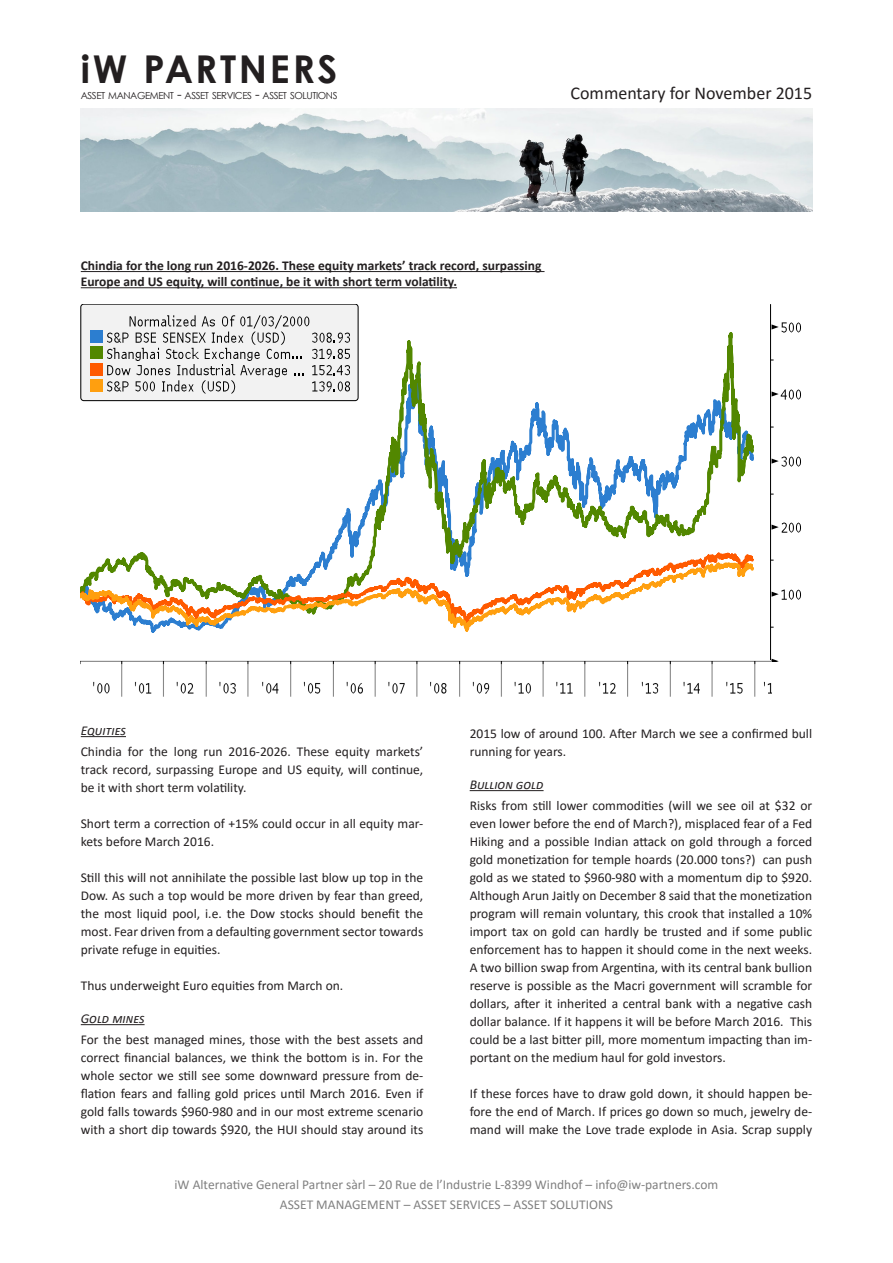
<style>
.page{position:relative;width:893px;height:1263px;background:#fff}
.page>*{position:absolute;margin:0;border:0;box-sizing:border-box;transform-origin:0 0}
.t1{font:700 38.4px "Century Gothic";letter-spacing:.065em;color:#231f20}
.t2{font:18px "Calibri";color:#231f20}
.t3{font:13.5px/18px "Calibri";color:#231f20;text-align:justify}
.Chart_title{font:700 13.5px/16.2px "Calibri";color:#231f20}
.t4{font:13.5px/20.4px "Calibri";color:#808080;text-align:center}
.t5{font:italic 13.5px "Calibri";color:#231f20}
.t6{font:9.75px "Century Gothic";letter-spacing:-.045em;color:#231f20}
.s1{font-style:inherit}
.s2{font-size:13.8px}
</style>
<div class="page">
<img style="left:81px;top:108px;width:731px;height:103px">
<hr style="left:470px;top:790px;width:74px;height:1px;background:#231f20">
<hr style="left:81px;top:736px;width:45px;height:1px;background:#231f20">
<hr style="left:81px;top:1024px;width:64px;height:1px;background:#231f20">
<svg style="left:81px;top:304px;width:673px;height:238px"></svg>
<svg style="left:139px;top:542px;width:590px;height:11px"></svg>
<svg style="left:81px;top:553px;width:673px;height:80px"></svg>
<div style="left:81px;top:304px;width:277px;height:97px;background:#f2f2f2;border-radius:3px"></div>
<div style="left:81px;top:304px;width:278px;height:97px;border:1px solid #000;border-radius:3px"></div>
<div style="left:90px;top:331px;width:12px;height:12px;background:#2c7ed0"></div>
<div style="left:90px;top:347px;width:12px;height:12px;background:#528700"></div>
<div style="left:90px;top:363px;width:12px;height:12px;background:#ff5a00"></div>
<div style="left:90px;top:379px;width:12px;height:12px;background:#ff9f0f"></div>
<svg style="left:107px;top:315px;width:243px;height:78px"></svg>
<hr style="left:770px;top:304px;width:1px;height:358px;background:#000">
<svg style="left:771px;top:659px;width:8px;height:3px"></svg>
<svg style="left:771px;top:590px;width:30px;height:10px"></svg>
<svg style="left:771px;top:522px;width:30px;height:11px"></svg>
<svg style="left:771px;top:456px;width:30px;height:11px"></svg>
<svg style="left:771px;top:389px;width:30px;height:11px"></svg>
<svg style="left:771px;top:322px;width:30px;height:11px"></svg>
<img style="left:81px;top:661px;width:690px;height:35px">
<hr style="left:81px;top:271px;width:463px;height:1px;background:#231f20">
<hr style="left:81px;top:287px;width:376px;height:1px;background:#231f20">
<h1 class="t1" style="left:81px;top:40px;width:258px"><span class="s1">i</span>W PARTNERS</h1>
<p class="t6" style="left:81px;top:88px;width:258px">ASSET MANAGEMENT <span class="s2">-</span> ASSET SERVICES <span class="s2">-</span> ASSET SOLUTIONS</p>
<h2 class="t2" style="left:570px;top:80px;width:243px">Commentary for November 2015</h2>
<p class="Chart_title" style="left:81px;top:257px;width:462px">Chindia for the long run 2016-2026. These equity markets’ track record, surpassing<br>Europe and US equity, will continue, be it with short term volatility.</p>
<h3 class="t5" style="left:81px;top:721px;width:47px">Equities</h3>
<p class="t3" style="left:81px;top:742px;width:344px">Chindia for the long run 2016-2026. These equity markets’ track record, surpassing Europe and US equity, will continue, be it with short term volatility.</p>
<p class="t3" style="left:81px;top:814px;width:344px">Short term a correction of +15% could occur in all equity mar&shy;kets before March 2016.</p>
<p class="t3" style="left:81px;top:868px;width:344px">Still this will not annihilate the possible last blow up top in the Dow. As such a top would be more driven by fear than greed, the most liquid pool, i.e. the Dow stocks should benefit the most. Fear driven from a defaulting government sector towards private refuge in equities.</p>
<p class="t3" style="left:81px;top:976px;width:264px">Thus underweight Euro equities from March on.</p>
<h3 class="t5" style="left:81px;top:1009px;width:65px">Gold mines</h3>
<p class="t3" style="left:81px;top:1030px;width:344px">For the best managed mines, those with the best assets and correct financial balances, we think the bottom is in. For the whole sector we still see some downward pressure from de&shy;flation fears and falling gold prices until March 2016. Even if gold falls towards $960-980 and in our most extreme scenario with a short dip towards $920, the HUI should stay around its</p>
<p class="t3" style="left:470px;top:724px;width:344px">2015 low of around 100. After March we see a confirmed bull running for years.</p>
<h3 class="t5" style="left:470px;top:775px;width:75px">Bullion gold</h3>
<p class="t3" style="left:470px;top:796px;width:344px">Risks from still lower commodities (will we see oil at $32 or even lower before the end of March?), misplaced fear of a Fed Hiking and a possible Indian attack on gold through a forced gold monetization for temple hoards (20.000 tons?) can push gold as we stated to $960-980 with a momentum dip to $920.<br>Although Arun Jaitly on December 8 said that the monetization program will remain voluntary, this crook that installed a 10% import tax on gold can hardly be trusted and if some public enforcement has to happen it should come in the next weeks.<br>A two billion swap from Argentina, with its central bank bullion reserve is possible as the Macri government will scramble for dollars, after it inherited a central bank with a negative cash dollar balance. If it happens it will be before March 2016. This could be a last bitter pill, more momentum impacting than im&shy;portant on the medium haul for gold investors.</p>
<p class="t3" style="left:470px;top:1084px;width:344px">If these forces have to draw gold down, it should happen be&shy;fore the end of March. If prices go down so much, jewelry de&shy;mand will make the Love trade explode in Asia. Scrap supply</p>
<p class="t4" style="left:175px;top:1173px;width:545px">iW Alternative General Partner sàrl – 20 Rue de l’Industrie L-8399 Windhof – info@iw-partners.com<br>ASSET MANAGEMENT – ASSET SERVICES – ASSET SOLUTIONS</p>
</div>
